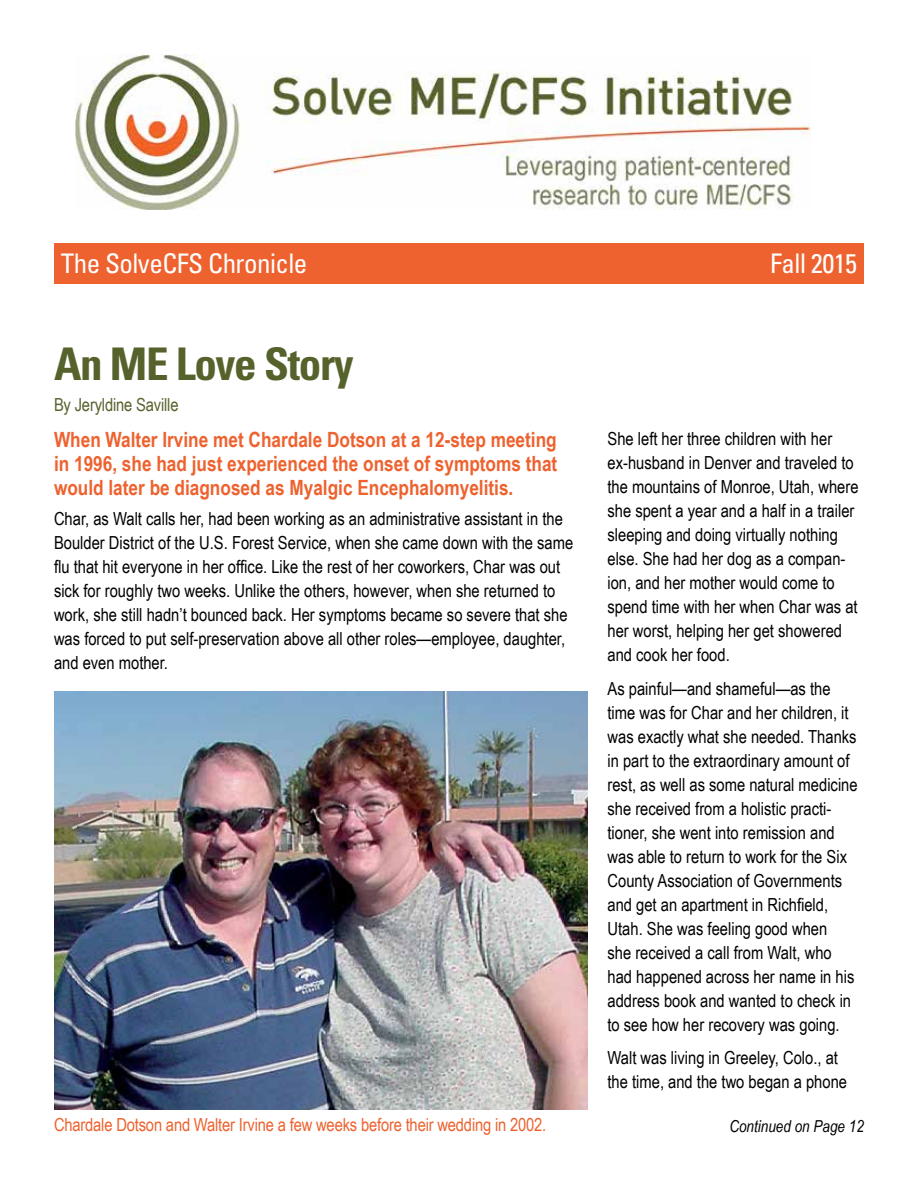
<style>
.page{position:relative;width:918px;height:1188px;background:#fff}
.page>*{position:absolute;margin:0;border:0;box-sizing:border-box;transform-origin:0 0}
.t1{font:700 condensed 45px "Univers";letter-spacing:-.03em;color:#56622b}
.t2{font:condensed 27px "Univers";letter-spacing:-.02em;color:#fff}
.t3{font:700 21px/24px "Arial Narrow";color:#ed622f;text-align:justify}
.t4{font:18px/24px "Arial Narrow";color:#000}
.t5{font:18px "Arial Narrow";letter-spacing:-.01em;color:#ed622f}
.t6{font:18px "Arial Narrow";letter-spacing:-.01em;color:#56622b}
.t7{font:italic 16.5px "Arial Narrow";color:#000}
</style>
<div class="page">
<div style="left:54px;top:243px;width:810px;height:41px;background:#ed622f"></div>
<img style="left:76px;top:54px;width:734px;height:155px">
<img style="left:54px;top:691px;width:533px;height:418px">
<h2 class="t2" style="left:61px;top:246px;width:248px">The SolveCFS Chronicle</h2>
<h2 class="t2" style="left:770px;top:246px;width:89px">Fall 2015</h2>
<h1 class="t1" style="left:54px;top:336px;width:301px">An ME Love Story</h1>
<p class="t6" style="left:54px;top:391px;width:126px">By Jeryldine Saville</p>
<p class="t3" style="left:54px;top:427px;width:505px">When Walter Irvine met Chardale Dotson at a 12-step meeting in 1996, she had just experienced the onset of symptoms that would later be diagnosed as Myalgic Encephalomyelitis.</p>
<p class="t4" style="left:54px;top:506px;width:521px">Char, as Walt calls her, had been working as an administrative assistant in the Boulder District of the U.S. Forest Service, when she came down with the same flu that hit everyone in her office. Like the rest of her coworkers, Char was out sick for roughly two weeks. Unlike the others, however, when she returned to work, she still hadn’t bounced back. Her symptoms became so severe that she was forced to put self-preservation above all other roles—employee, daughter, and even mother.</p>
<p class="t4" style="left:608px;top:426px;width:253px">She left her three children with her ex-husband in Denver and traveled to the mountains of Monroe, Utah, where she spent a year and a half in a trailer sleeping and doing virtually nothing else. She had her dog as a compan&shy;ion, and her mother would come to spend time with her when Char was at her worst, helping her get showered and cook her food.</p>
<p class="t4" style="left:607px;top:676px;width:252px">As painful—and shameful—as the time was for Char and her children, it was exactly what she needed. Thanks in part to the extraordinary amount of rest, as well as some natural medicine she received from a holistic practi&shy;tioner, she went into remission and was able to return to work for the Six County Association of Governments and get an apartment in Richfield, Utah. She was feeling good when<br>she received a call from Walt, who had happened across her name in his address book and wanted to check in to see how her recovery was going.</p>
<p class="t4" style="left:607px;top:1045px;width:241px">Walt was living in Greeley, Colo., at the time, and the two began a phone</p>
<p class="t5" style="left:54px;top:1112px;width:494px">Chardale Dotson and Walter Irvine a few weeks before their wedding in 2002.</p>
<p class="t7" style="left:729px;top:1115px;width:136px">Continued on Page 12</p>
</div>
